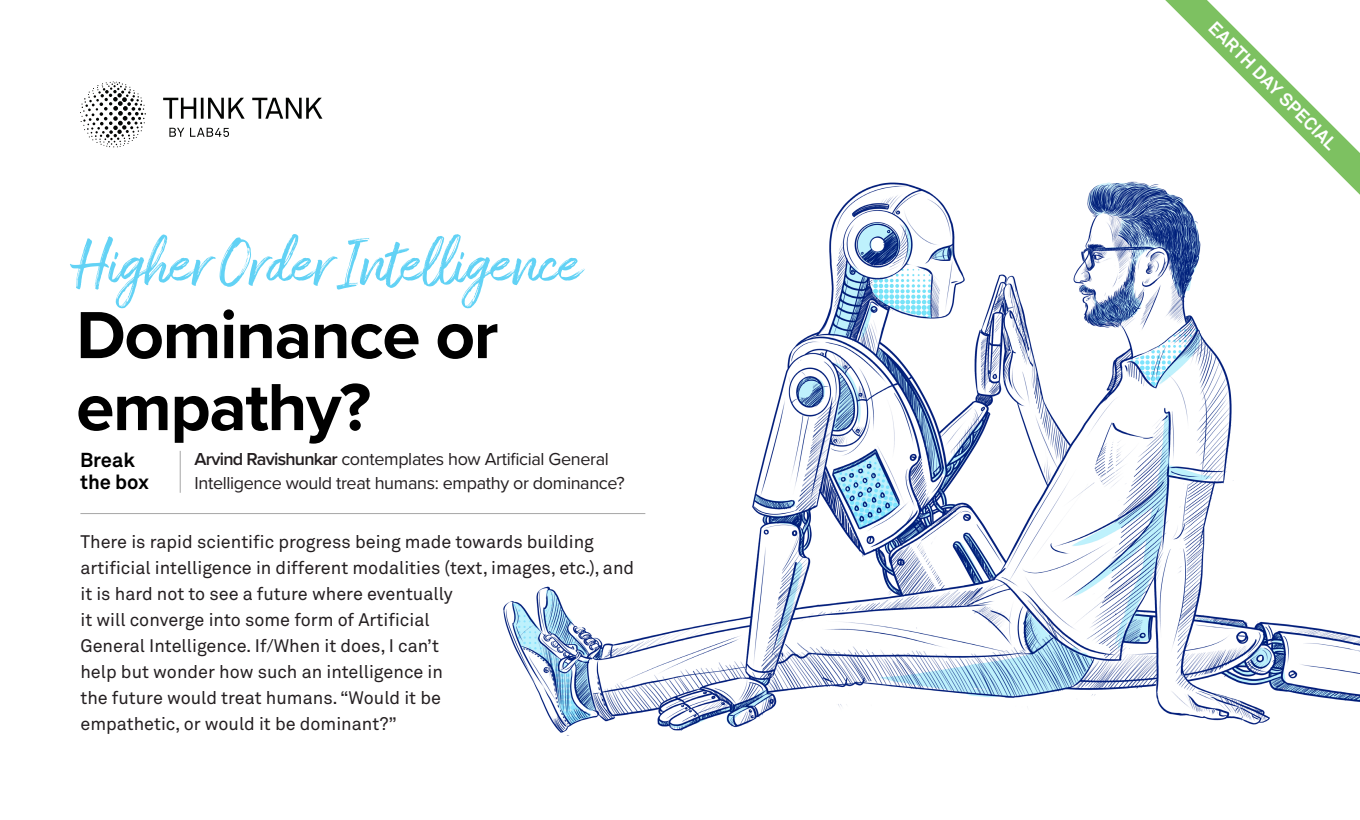
<style>
.page{position:relative;width:1360px;height:820px;background:#fff}
.page>*{position:absolute;margin:0;border:0;box-sizing:border-box;transform-origin:0 0}
.t1{font:700 69px/72px "Proxima Nova";letter-spacing:-.02em;color:#000}
.t2{font:63.6px "Amithen";letter-spacing:-.02em;color:#62d2f5}
.t3{font:700 20px "Wipro Akkurat";color:#000}
.Bodycopy{font:18px/26px "Wipro Akkurat";color:#241f21}
.Cover_Bodycopy{font:18px/24px "Proxima Nova";letter-spacing:-.02em;color:#241f21}
.t4{font:700 18px "Wipro Akkurat";color:#fff}
.s1{font-weight:600}
</style>
<div class="page">
<img style="left:503px;top:181px;width:857px;height:555px">
<svg style="left:1165px;top:0;width:195px;height:195px"></svg>
<svg style="left:80px;top:81px;width:242px;height:66px"></svg>
<hr style="left:80px;top:513px;width:565px;height:1px;background:#a6a6a6">
<hr style="left:180px;top:451px;width:1px;height:42px;background:#a6a6a6">
<p class="t2" style="left:70px;top:225px;width:513px">Higher Order Intelligence</p>
<p class="t1" style="left:76px;top:298px;width:424px">Dominance or empathy?</p>
<p class="t3" style="left:80px;top:447px;width:56px">Break</p>
<p class="t3" style="left:80px;top:469px;width:70px">the box</p>
<p class="Cover_Bodycopy" style="left:195px;top:446px;width:432px"><span class="s1">Arvind Ravishunkar</span> contemplates how Artificial General<br>Intelligence would treat humans: empathy or dominance?</p>
<p class="Bodycopy" style="left:80px;top:529px;width:555px">There is rapid scientific progress being made towards building artificial intelligence in different modalities (text, images, etc.), and it is hard not to see a future where eventually<br>it will converge into some form of Artificial<br>General Intelligence. If/When it does, I can’t<br>help but wonder how such an intelligence in<br>the future would treat humans. “Would it be<br>empathetic, or would it be dominant?”</p>
<p class="t4" style="left:1220px;top:17px;width:174px;rotate:45deg">EARTH DAY SPECIAL</p>
</div>
